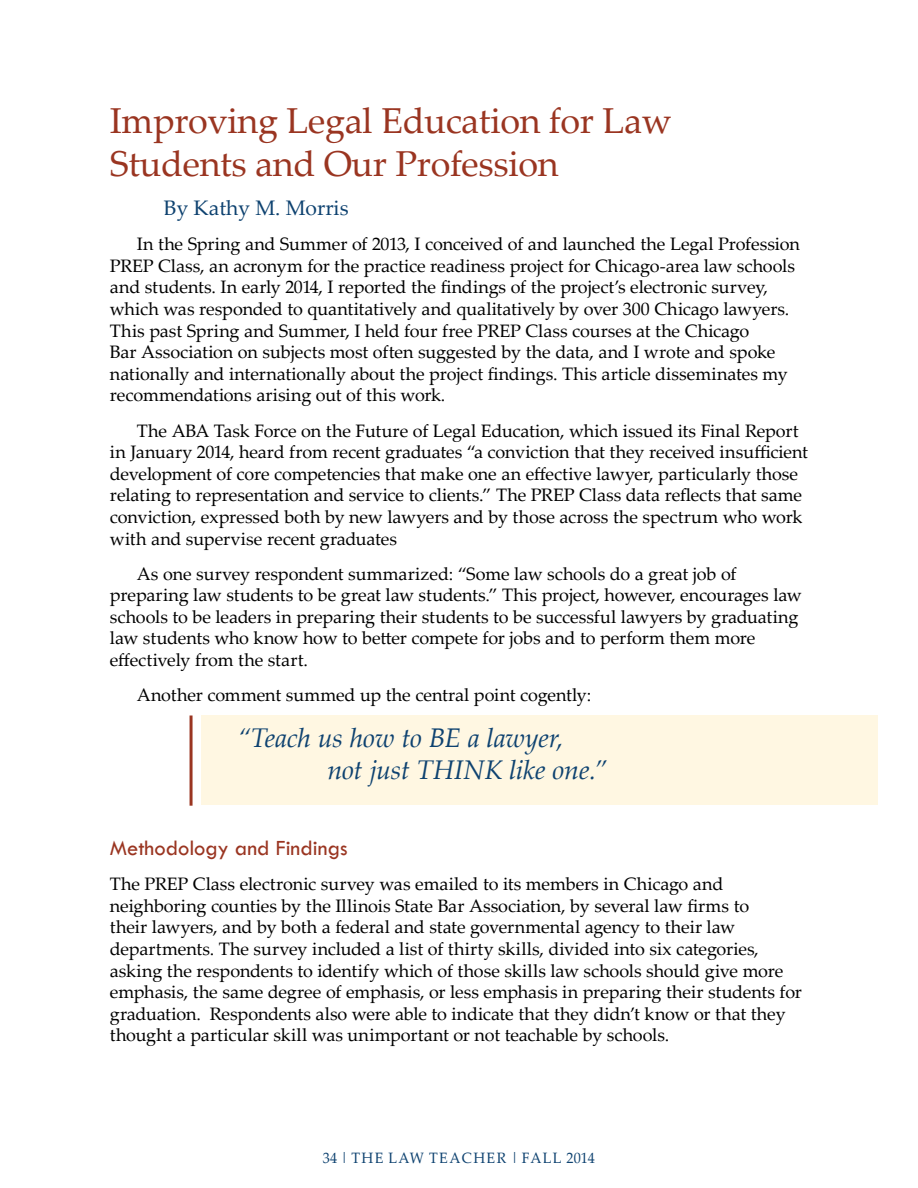
<style>
.page{position:relative;width:918px;height:1188px;background:#fff}
.page>*{position:absolute;margin:0;border:0;box-sizing:border-box;transform-origin:0 0}
.t1{font:36px/43.2px "Palatino Linotype";letter-spacing:-.01em;color:#9a3521}
.t2{font:italic 27px/32.4px "Palatino Linotype";letter-spacing:-.01em;color:#0e4270}
.t3{font:22.5px "Tw Cen";color:#9a3521}
.t4{font:21px "Palatino Linotype";color:#0e4270}
.t5{font:18px/21.6px "Palatino Linotype";letter-spacing:-.01em;color:#000}
.t6{font:15px "Palatino Linotype";letter-spacing:.095em;color:#0e4270;scale:.95 1}
</style>
<div class="page">
<div style="left:201px;top:716px;width:677px;height:89px;background:#fff7e2"></div>
<hr style="left:190px;top:716px;width:3px;height:90px;background:#9a3521">
<h1 class="t1" style="left:110px;top:98px;width:563px">Improving Legal Education for Law<br>Students and Our Profession</h1>
<p class="t4" style="left:164px;top:193px;width:186px">By Kathy M. Morris</p>
<p class="t5" style="left:110px;top:233px;width:692px;text-indent:27px">In the Spring and Summer of 2013, I conceived of and launched the Legal Profession PREP Class, an acronym for the practice readiness project for Chicago-area law schools and students. In early 2014, I reported the findings of the project’s electronic survey, which was responded to quantitatively and qualitatively by over 300 Chicago lawyers.<br>This past Spring and Summer, I held four free PREP Class courses at the Chicago<br>Bar Association on subjects most often suggested by the data, and I wrote and spoke nationally and internationally about the project findings. This article disseminates my recommendations arising out of this work.</p>
<p class="t5" style="left:110px;top:419px;width:700px;text-indent:27px">The ABA Task Force on the Future of Legal Education, which issued its Final Report in January 2014, heard from recent graduates “a conviction that they received insufficient development of core competencies that make one an effective lawyer, particularly those relating to representation and service to clients.” The PREP Class data reflects that same conviction, expressed both by new lawyers and by those across the spectrum who work with and supervise recent graduates</p>
<p class="t5" style="left:110px;top:562px;width:694px">As one survey respondent summarized: “Some law schools do a great job of preparing law students to be great law students.” This project, however, encourages law schools to be leaders in preparing their students to be successful lawyers by graduating law students who know how to better compete for jobs and to perform them more effectively from the start.</p>
<p class="t5" style="left:110px;top:684px;width:483px">Another comment summed up the central point cogently:</p>
<h2 class="t2" style="left:327px;top:721px;width:281px;text-indent:-90px">“Teach us how to BE a lawyer,<br>not just THINK like one.”</h2>
<p class="t3" style="left:110px;top:834px;width:239px">Methodology and Findings</p>
<p class="t5" style="left:110px;top:873px;width:694px">The PREP Class electronic survey was emailed to its members in Chicago and neighboring counties by the Illinois State Bar Association, by several law firms to<br>their lawyers, and by both a federal and state governmental agency to their law departments. The survey included a list of thirty skills, divided into six categories, asking the respondents to identify which of those skills law schools should give more emphasis, the same degree of emphasis, or less emphasis in preparing their students for graduation. Respondents also were able to indicate that they didn’t know or that they thought a particular skill was unimportant or not teachable by schools.</p>
<p class="t6" style="left:323px;top:1147px;width:288px">34 | The Law Teacher | FALL 2014</p>
</div>
